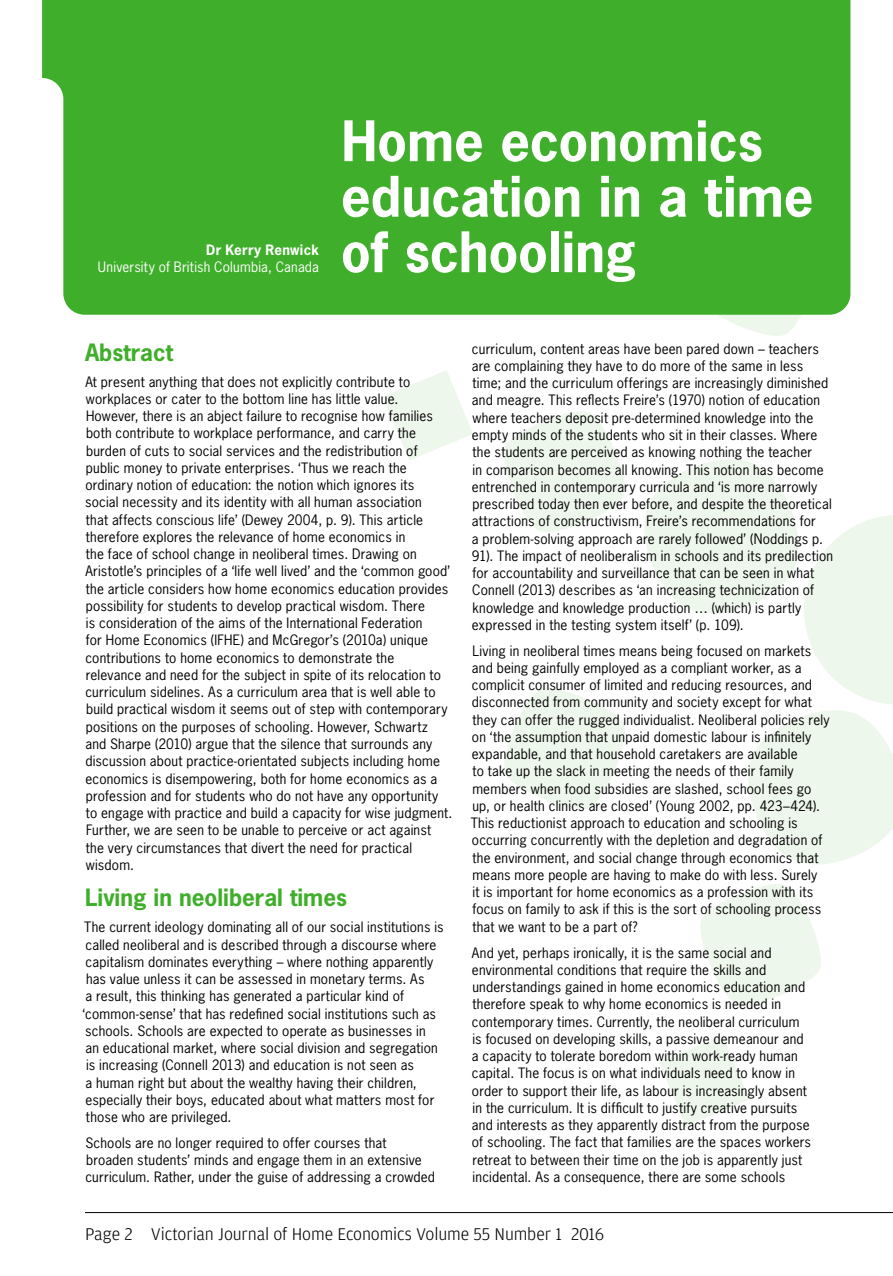
<style>
.page{position:relative;width:893px;height:1276px;background:#fff}
.page>*{position:absolute;margin:0;border:0;box-sizing:border-box;transform-origin:0 0}
.t1{font:700 52.5px/55.5px "News Gothic";color:#fff}
.t2{font:700 22.5px "News Gothic";color:#3fae2a}
.t3{font:300 18px "Amplitude";letter-spacing:-.01em;color:#000}
.t4{font:13.5px/17.2px "News Gothic";letter-spacing:.015em;color:#000}
.t5{font:13.5px "News Gothic";letter-spacing:.015em;color:#fff}
.t6{font:700 13.5px "News Gothic";letter-spacing:.02em;color:#fff}
</style>
<div class="page">
<svg style="left:383px;top:128px;width:510px;height:998px"></svg>
<div style="left:42px;top:0;width:808px;height:315px;background:#3fae2a"></div>
<hr style="left:85px;top:1212px;width:808px;height:1px;background:#000">
<p class="t6" style="left:206px;top:241px;width:114px">Dr Kerry Renwick</p>
<p class="t5" style="left:98px;top:258px;width:222px">University of British Columbia, Canada</p>
<h1 class="t1" style="left:341px;top:112px;width:474px">Home economics education in a time of schooling</h1>
<h2 class="t2" style="left:85px;top:337px;width:90px">Abstract</h2>
<p class="t4" style="left:85px;top:372px;width:369px">At present anything that does not explicitly contribute to workplaces or cater to the bottom line has little value.<br>However, there is an abject failure to recognise how families both contribute to workplace performance, and carry the burden of cuts to social services and the redistribution of public money to private enterprises. ‘Thus we reach the ordinary notion of education: the notion which ignores its<br>social necessity and its identity with all human association<br>that affects conscious life’ (Dewey 2004, p. 9). This article therefore explores the relevance of home economics in<br>the face of school change in neoliberal times. Drawing on Aristotle’s principles of a ‘life well lived’ and the ‘common good’ the article considers how home economics education provides possibility for students to develop practical wisdom. There<br>is consideration of the aims of the International Federation<br>for Home Economics (IFHE) and McGregor’s (2010a) unique contributions to home economics to demonstrate the relevance and need for the subject in spite of its relocation to curriculum sidelines. As a curriculum area that is well able to build practical wisdom it seems out of step with contemporary positions on the purposes of schooling. However, Schwartz<br>and Sharpe (2010) argue that the silence that surrounds any discussion about practice-orientated subjects including home economics is disempowering, both for home economics as a profession and for students who do not have any opportunity to engage with practice and build a capacity for wise judgment.<br>Further, we are seen to be unable to perceive or act against<br>the very circumstances that divert the need for practical wisdom.</p>
<h2 class="t2" style="left:85px;top:883px;width:264px">Living in neoliberal times</h2>
<p class="t4" style="left:83px;top:918px;width:363px">The current ideology dominating all of our social institutions is called neoliberal and is described through a discourse where capitalism dominates everything – where nothing apparently has value unless it can be assessed in monetary terms. As<br>a result, this thinking has generated a particular kind of ‘common-sense’ that has redefined social institutions such as schools. Schools are expected to operate as businesses in<br>an educational market, where social division and segregation is increasing (Connell 2013) and education is not seen as<br>a human right but about the wealthy having their children, especially their boys, educated about what matters most for those who are privileged.</p>
<p class="t4" style="left:85px;top:1133px;width:351px">Schools are no longer required to offer courses that broaden students’ minds and engage them in an extensive curriculum. Rather, under the guise of addressing a crowded</p>
<p class="t4" style="left:472px;top:339px;width:363px">curriculum, content areas have been pared down – teachers are complaining they have to do more of the same in less time; and the curriculum offerings are increasingly diminished and meagre. This reflects Freire’s (1970) notion of education where teachers deposit pre-determined knowledge into the empty minds of the students who sit in their classes. Where the students are perceived as knowing nothing the teacher<br>in comparison becomes all knowing. This notion has become entrenched in contemporary curricula and ‘is more narrowly prescribed today then ever before, and despite the theoretical attractions of constructivism, Freire’s recommendations for<br>a problem-solving approach are rarely followed’ (Noddings p.<br>91). The impact of neoliberalism in schools and its predilection for accountability and surveillance that can be seen in what Connell (2013) describes as ‘an increasing technicization of knowledge and knowledge production … (which) is partly expressed in the testing system itself’ (p. 109).</p>
<p class="t4" style="left:471px;top:641px;width:360px">Living in neoliberal times means being focused on markets and being gainfully employed as a compliant worker, as a complicit consumer of limited and reducing resources, and disconnected from community and society except for what they can offer the rugged individualist. Neoliberal policies rely on ‘the assumption that unpaid domestic labour is infinitely expandable, and that household caretakers are available<br>to take up the slack in meeting the needs of their family members when food subsidies are slashed, school fees go up, or health clinics are closed’ (Young 2002, pp. 423–424).<br>This reductionist approach to education and schooling is occurring concurrently with the depletion and degradation of the environment, and social change through economics that means more people are having to make do with less. Surely<br>it is important for home economics as a profession with its focus on family to ask if this is the sort of schooling process that we want to be a part of?</p>
<p class="t4" style="left:472px;top:943px;width:341px">And yet, perhaps ironically, it is the same social and environmental conditions that require the skills and understandings gained in home economics education and therefore speak to why home economics is needed in contemporary times. Currently, the neoliberal curriculum is focused on developing skills, a passive demeanour and a capacity to tolerate boredom within work-ready human capital. The focus is on what individuals need to know in order to support their life, as labour is increasingly absent in the curriculum. It is difficult to justify creative pursuits and interests as they apparently distract from the purpose of schooling. The fact that families are the spaces workers retreat to between their time on the job is apparently just incidental. As a consequence, there are some schools</p>
<h3 class="t3" style="left:85px;top:1224px;width:521px">Page 2 Victorian Journal of Home Economics Volume 55 Number 1 2016</h3>
</div>
